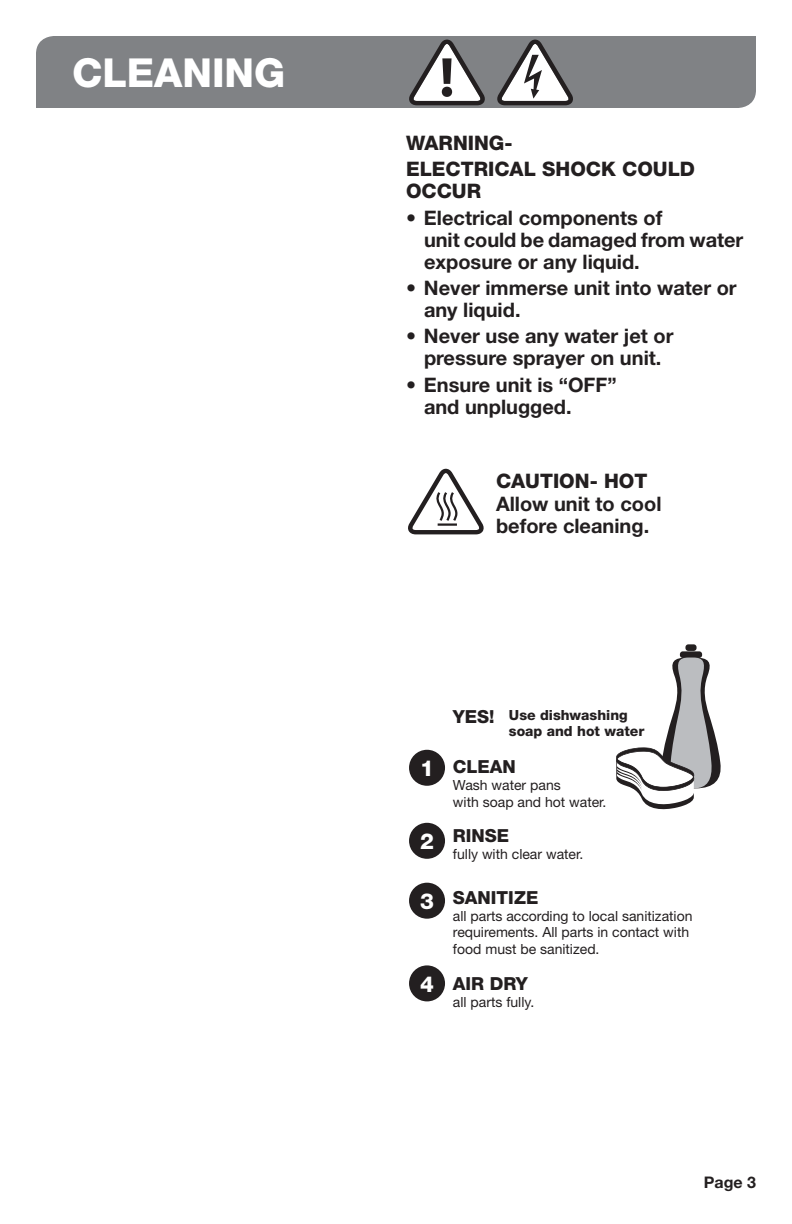
<style>
.page{position:relative;width:792px;height:1224px;background:#fff}
.page>*{position:absolute;margin:0;border:0;box-sizing:border-box;transform-origin:0 0}
.t1{font:800 40px "Helvetica Neue";color:#fff}
.t2{font:800 22px "Helvetica Neue";color:#fff}
.t3{font:700 20px/22px "Helvetica Neue";color:#231f20}
.t4{font:800 20px/26.4px "Helvetica Neue";color:#231f20}
.t5{font:800 18px "Helvetica Neue";color:#231f20}
.t6{font:700 16px "Helvetica Neue";color:#231f20}
.t7{font:14px/16.8px "Helvetica Neue";color:#231f20}
.t8{font:800 14px/16px "Helvetica Neue";color:#231f20}
</style>
<div class="page">
<div style="left:36px;top:36px;width:720px;height:72px;background:#808285"></div>
<svg style="left:408px;top:469px;width:76px;height:65px"></svg>
<div style="left:680px;top:651px;width:22px;height:7px;background:#231f20;border-radius:3px"></div>
<div style="left:685px;top:644px;width:12px;height:7px;background:#231f20;border-radius:3px"></div>
<svg style="left:616px;top:658px;width:105px;height:152px"></svg>
<div style="left:409px;top:750px;width:36px;height:36px;background:#231f20;border-radius:50%"></div>
<div style="left:409px;top:823px;width:36px;height:36px;background:#231f20;border-radius:50%"></div>
<div style="left:409px;top:883px;width:36px;height:36px;background:#231f20;border-radius:50%"></div>
<div style="left:409px;top:965px;width:36px;height:36px;background:#231f20;border-radius:50%"></div>
<svg style="left:409px;top:40px;width:76px;height:65px"></svg>
<svg style="left:497px;top:40px;width:76px;height:65px"></svg>
<h1 class="t1" style="left:72px;top:59px;width:215px">CLEANING</h1>
<p class="t4" style="left:406px;top:131px;width:291px">WARNING-<br>ELECTRICAL SHOCK COULD</p>
<p class="t4" style="left:406px;top:180px;width:77px">OCCUR</p>
<p class="t3" style="left:424px;top:208px;width:321px;text-indent:-18px">• Electrical components of<br>unit could be damaged from water exposure or any liquid.</p>
<p class="t3" style="left:424px;top:279px;width:314px;text-indent:-18px">• Never immerse unit into water or any liquid.</p>
<p class="t3" style="left:406px;top:327px;width:269px;text-align:center">• Never use any water jet or pressure sprayer on unit.</p>
<p class="t3" style="left:424px;top:375px;width:194px;text-indent:-18px">• Ensure unit is “OFF” and unplugged.</p>
<p class="t4" style="left:496px;top:469px;width:153px">CAUTION- HOT</p>
<p class="t3" style="left:496px;top:495px;width:167px">Allow unit to cool before cleaning.</p>
<p class="t2" style="left:420px;top:760px;width:15px">1</p>
<p class="t5" style="left:453px;top:710px;width:43px">YES!</p>
<p class="t5" style="left:453px;top:760px;width:65px">CLEAN</p>
<p class="t7" style="left:453px;top:778px;width:155px">Wash water pans<br>with soap and hot water.</p>
<p class="t8" style="left:509px;top:708px;width:137px">Use dishwashing soap and hot water</p>
<p class="t2" style="left:420px;top:834px;width:15px">2</p>
<p class="t5" style="left:453px;top:829px;width:58px">RINSE</p>
<p class="t7" style="left:453px;top:847px;width:132px">fully with clear water.</p>
<p class="t2" style="left:420px;top:893px;width:15px">3</p>
<p class="t5" style="left:453px;top:891px;width:87px">SANITIZE</p>
<p class="t7" style="left:453px;top:909px;width:241px">all parts according to local sanitization requirements. All parts in contact with food must be sanitized.</p>
<p class="t2" style="left:420px;top:976px;width:15px">4</p>
<p class="t5" style="left:453px;top:977px;width:76px">AIR DRY</p>
<p class="t7" style="left:453px;top:995px;width:83px">all parts fully.</p>
<p class="t6" style="left:704px;top:1177px;width:54px">Page 3</p>
</div>
